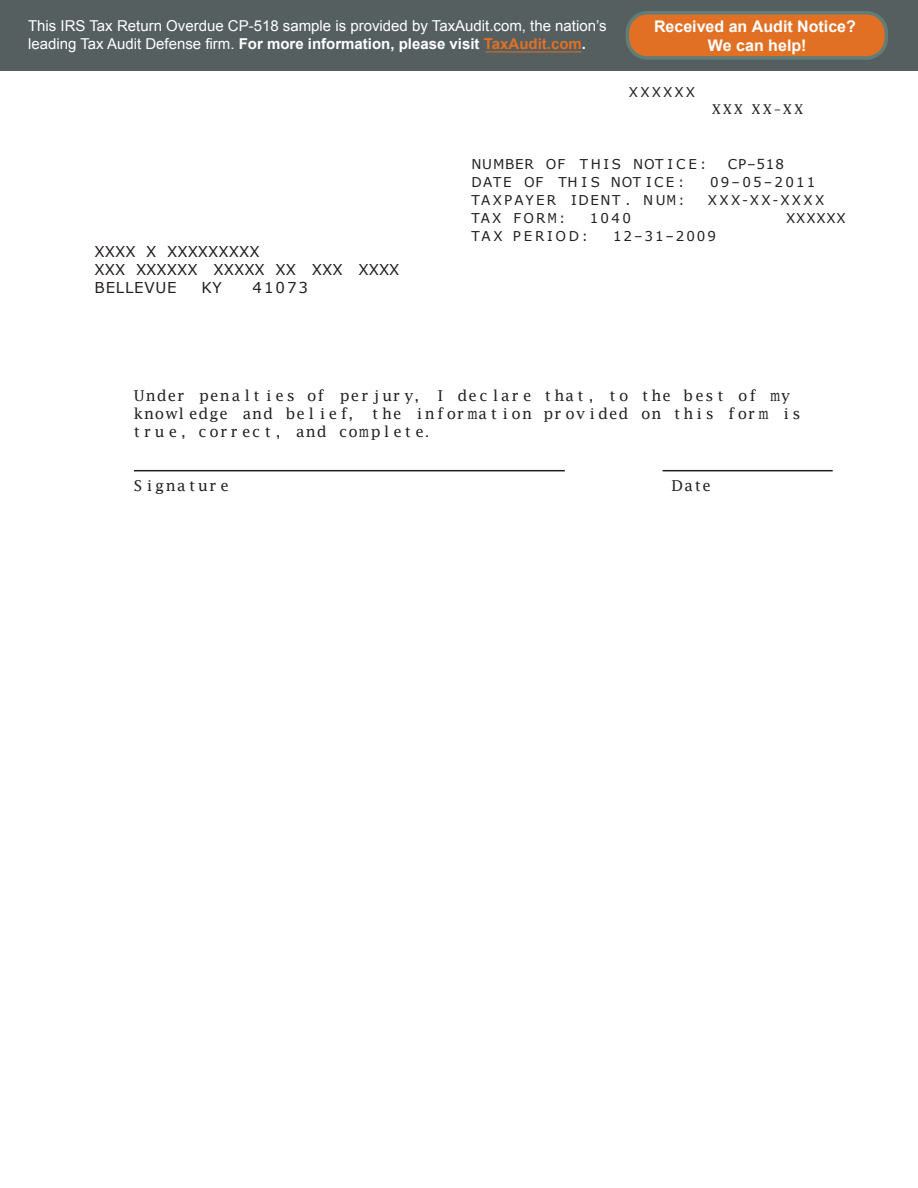
<style>
.page{position:relative;width:918px;height:1188px;background:#fff}
.page>*{position:absolute;margin:0;border:0;box-sizing:border-box;transform-origin:0 0}
.t1{font:700 16.05px/19.2px "Arial";color:#fff;text-align:center}
.t2{font:15px/18px "Arial";color:#fff}
.t3{font:15px/18px "Lucida Fax";letter-spacing:.07em;color:#231f20}
.t4{font:15px/18px "Lucida Fax";letter-spacing:.2em;color:#231f20}
.t5{font:15px "Verdana";color:#231f20}
.t6{font:15px "Verdana";letter-spacing:.05em;color:#231f20}
.t7{font:15px "Lucida Fax";letter-spacing:.125em;color:#231f20}
.t8{font:13.5px "Verdana";letter-spacing:.15em;color:#231f20}
.t9{font:13.5px "Verdana";letter-spacing:.06em;color:#231f20}
.t10{font:13.5px "Verdana";letter-spacing:.13em;color:#231f20}
.t11{font:13.5px "Verdana";letter-spacing:.17em;color:#231f20}
.t12{font:13.5px "Verdana";letter-spacing:.2em;color:#231f20}
.t13{font:13.5px "Lucida Fax";letter-spacing:.18em;color:#231f20}
.s1{font-weight:700}
.s2{font-weight:700;color:#e17025}
</style>
<div class="page">
<hr style="left:134px;top:470px;width:431px;height:1px;background:#231f20">
<hr style="left:663px;top:470px;width:170px;height:1px;background:#231f20">
<div style="left:0;top:0;width:918px;height:70px;background:#555f60"></div>
<div style="left:627px;top:13px;width:259px;height:45px;background:#e17025;border-radius:20px"></div>
<div style="left:626px;top:11px;width:262px;height:49px;border:4px solid #607d77;border-radius:20px"></div>
<hr style="left:485px;top:52px;width:97px;height:1px;background:#e17025">
<p class="t2" style="left:28px;top:17px;width:580px">This IRS Tax Return Overdue CP-518 sample is provided by TaxAudit.com, the nation’s leading Tax Audit Defense firm. <span class="s1">For more information, please visit</span> <span class="s2">TaxAudit.com</span><span class="s1">.</span></p>
<p class="t1" style="left:654px;top:17px;width:203px">Received an Audit Notice?<br>We can help!</p>
<p class="t8" style="left:629px;top:83px;width:68px">XXXXXX</p>
<p class="t13" style="left:712px;top:102px;width:92px">XXX XX–XX</p>
<p class="t5" style="left:95px;top:242px;width:166px">XXXX X XXXXXXXXX</p>
<p class="t5" style="left:95px;top:260px;width:306px">XXX XXXXXX XXXXX XX XXX XXXX</p>
<p class="t6" style="left:95px;top:278px;width:83px">BELLEVUE</p>
<p class="t5" style="left:201px;top:278px;width:22px">KY</p>
<p class="t5" style="left:253px;top:278px;width:57px">41073</p>
<p class="t9" style="left:471px;top:155px;width:236px">NUMBER OF THIS NOT ICE:</p>
<p class="t8" style="left:728px;top:155px;width:57px">CP–518</p>
<p class="t9" style="left:471px;top:173px;width:214px">DATE OF TH I S NOT ICE :</p>
<p class="t8" style="left:710px;top:173px;width:107px">09–05–2011</p>
<p class="t10" style="left:471px;top:191px;width:215px">TAXPAYER IDENT . NUM:</p>
<p class="t11" style="left:708px;top:191px;width:118px">XXX-XX-XXXX</p>
<p class="t8" style="left:471px;top:209px;width:96px">TAX FORM:</p>
<p class="t8" style="left:590px;top:209px;width:43px">1040</p>
<p class="t8" style="left:786px;top:209px;width:61px">XXXXXX</p>
<p class="t12" style="left:471px;top:227px;width:118px">TAX PERIOD:</p>
<p class="t8" style="left:613px;top:227px;width:104px">12–31–2009</p>
<p class="t3" style="left:134px;top:386px;width:658px">Under pena lt i es of per jur y, I dec lar e that , to the best of my knowl edge and be l i e f,</p>
<p class="t4" style="left:134px;top:404px;width:668px;text-indent:238px">the informat ion prov ided on this form is true, correct , and complete.</p>
<p class="t4" style="left:134px;top:476px;width:96px">S ignature</p>
<p class="t7" style="left:671px;top:477px;width:41px">Date</p>
</div>
